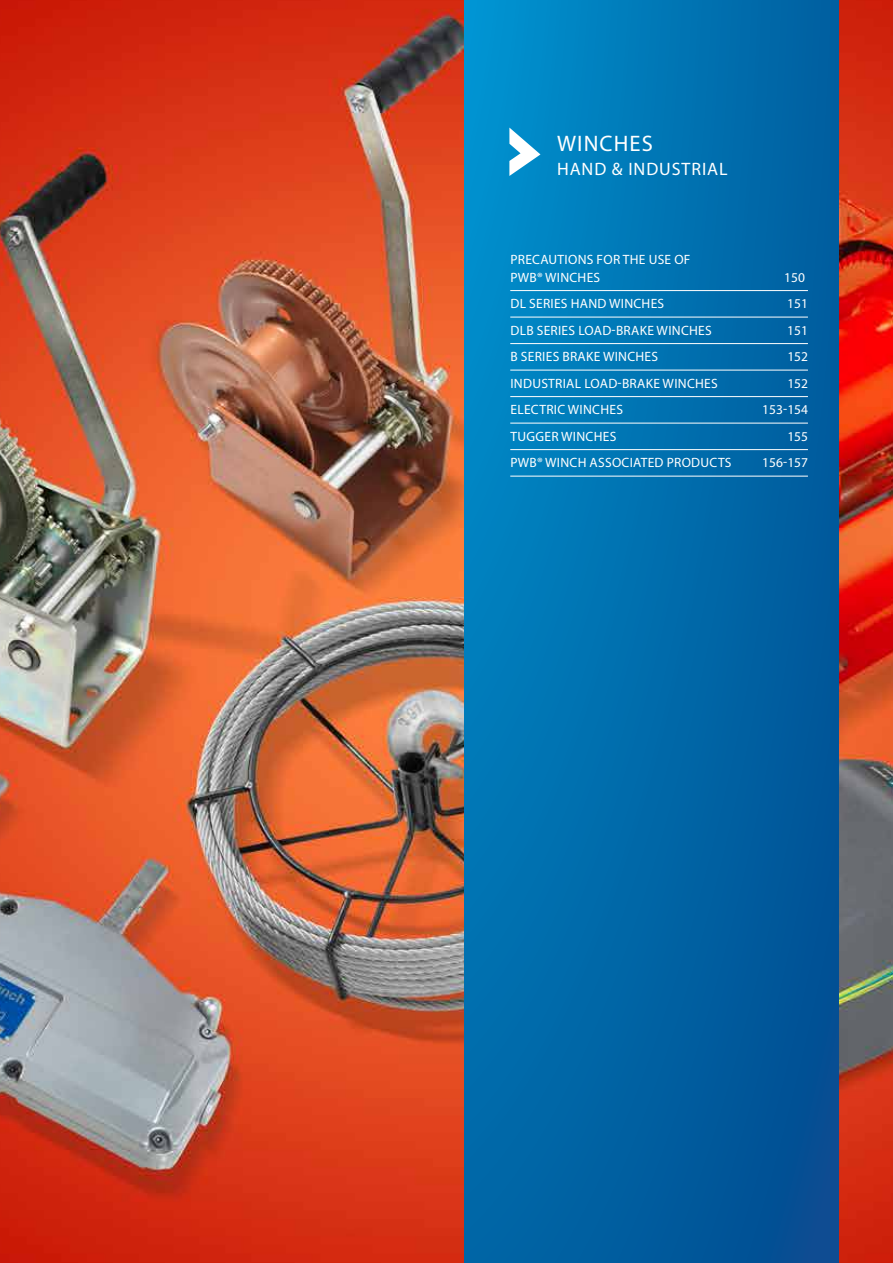
<style>
.page{position:relative;width:893px;height:1263px;background:#fff}
.page>*{position:absolute;margin:0;border:0;box-sizing:border-box;transform-origin:0 0}
.t1{font:22.5px "Myriad Pro";letter-spacing:.05em;color:#fff}
.t2{font:18px "Myriad Pro";letter-spacing:.05em;color:#fff}
.t3{font:13.5px/18px "Myriad Pro";letter-spacing:.02em;color:#fff}
</style>
<div class="page">
<img style="left:0;top:0;width:893px;height:1263px">
<svg style="left:465px;top:0;width:374px;height:1263px;background:#006bab"></svg>
<svg style="left:509px;top:128px;width:31px;height:48px"></svg>
<hr style="left:510px;top:290px;width:298px;height:1px;background:#fff">
<hr style="left:510px;top:317px;width:298px;height:1px;background:#fff">
<hr style="left:510px;top:343px;width:298px;height:1px;background:#fff">
<hr style="left:510px;top:370px;width:298px;height:1px;background:#fff">
<hr style="left:510px;top:396px;width:298px;height:1px;background:#fff">
<hr style="left:510px;top:423px;width:298px;height:1px;background:#fff">
<hr style="left:510px;top:449px;width:298px;height:1px;background:#fff">
<hr style="left:510px;top:476px;width:298px;height:1px;background:#fff">
<h1 class="t1" style="left:557px;top:130px;width:97px">WINCHES</h1>
<h2 class="t2" style="left:557px;top:158px;width:172px">HAND &amp; INDUSTRIAL</h2>
<p class="t3" style="left:510px;top:250px;width:182px">PRECAUTIONS FOR THE USE OF<br>PWB® WINCHES</p>
<p class="t3" style="left:784px;top:268px;width:22px">150</p>
<p class="t3" style="left:510px;top:294px;width:155px">DL SERIES HAND WINCHES</p>
<p class="t3" style="left:787px;top:294px;width:22px">151</p>
<p class="t3" style="left:510px;top:321px;width:203px">DLB SERIES LOAD-BRAKE WINCHES</p>
<p class="t3" style="left:787px;top:321px;width:22px">151</p>
<p class="t3" style="left:510px;top:347px;width:149px">B SERIES BRAKE WINCHES</p>
<p class="t3" style="left:787px;top:347px;width:22px">152</p>
<p class="t3" style="left:510px;top:374px;width:209px">INDUSTRIAL LOAD-BRAKE WINCHES</p>
<p class="t3" style="left:787px;top:374px;width:22px">152</p>
<p class="t3" style="left:510px;top:400px;width:114px">ELECTRIC WINCHES</p>
<p class="t3" style="left:762px;top:400px;width:47px">153-154</p>
<p class="t3" style="left:510px;top:427px;width:107px">TUGGER WINCHES</p>
<p class="t3" style="left:787px;top:427px;width:22px">155</p>
<p class="t3" style="left:510px;top:453px;width:223px">PWB® WINCH ASSOCIATED PRODUCTS</p>
<p class="t3" style="left:762px;top:453px;width:47px">156-157</p>
</div>
